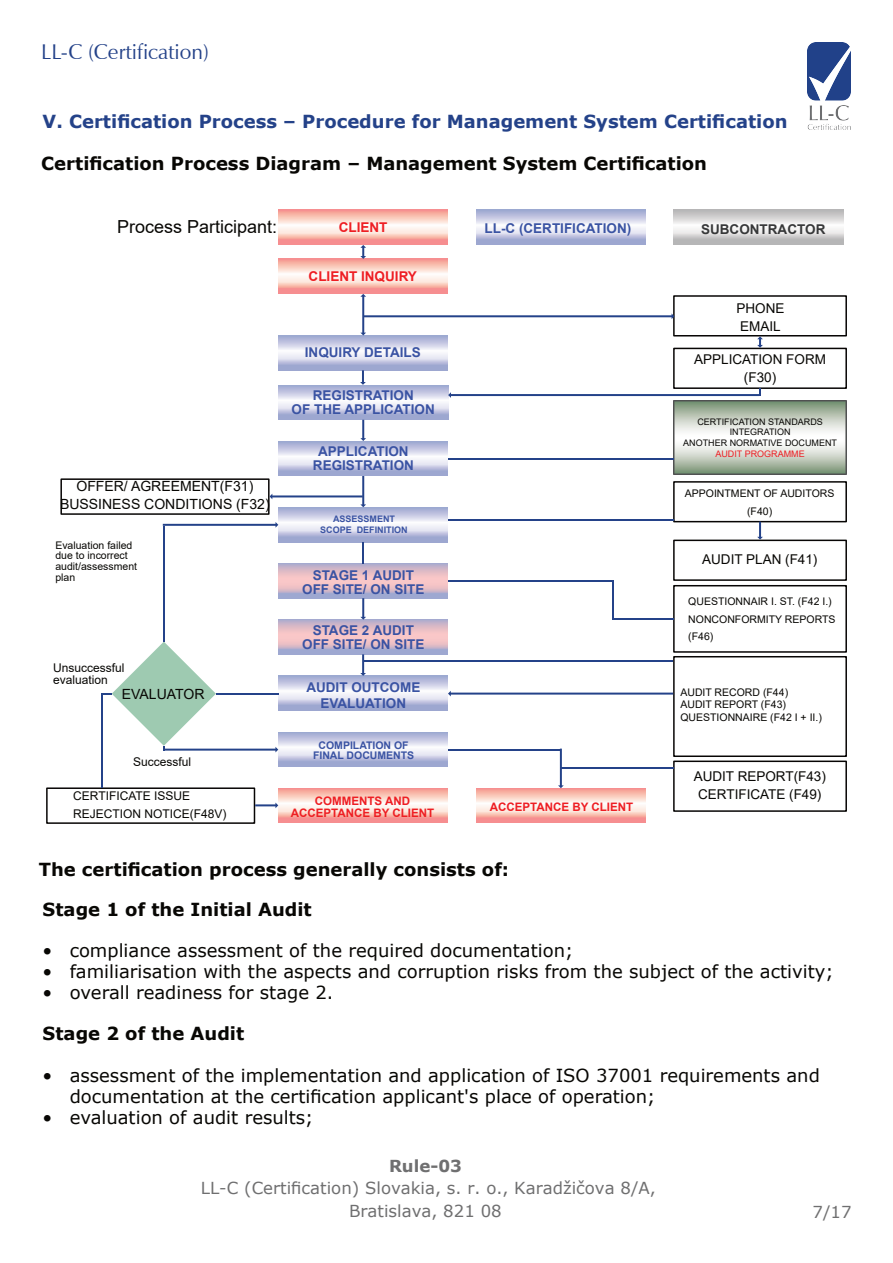
<style>
.page{position:relative;width:893px;height:1263px;background:#fff}
.page>*{position:absolute;margin:0;border:0;box-sizing:border-box;transform-origin:0 0}
.t1{font:21.3px "Zapf Humanist 601 BT";color:#244289}
.t2{font:18px/21px "Verdana";color:#080704}
.t3{font:700 18px "Verdana";color:#080704}
.t4{font:700 18px "Verdana";color:#244289}
.t5{font:18px "Arial";color:#080704}
.t6{font:16.5px/22.5px "Verdana";color:#6f6f70;text-align:center}
.t7{font:700 16.5px "Verdana";color:#6f6f70}
.t8{font:14.1px/17.5px "Arial";color:#080704;text-align:center}
.t9{font:700 13.5px/14px "Arial";color:#3a53a3;text-align:center}
.t10{font:13.5px/17.5px "Arial";color:#080704;text-align:center}
.t11{font:700 13.5px "Arial";color:#ee1e23}
.t12{font:700 13.5px "Arial";color:#373839}
.t13{font:12px/17.5px "Arial";color:#080704}
.t14{font:700 11.7px/12.1px "Arial";color:#ee1e23;text-align:center}
.t15{font:10.5px/17.5px "Arial";color:#080704}
.t16{font:700 10.5px/10.8px "Arial";color:#3a53a3;text-align:center}
.t17{font:9px/10.6px "Arial";color:#080704;text-align:center}
.t18{font:700 9px/10.6px "Arial";color:#3a53a3;text-align:center}
.t19{font:9px "Arial";color:#ee1e23}
</style>
<div class="page">
<img style="left:807px;top:42px;width:43px;height:87px">
<svg style="left:278px;top:210px;width:170px;height:35px;background:#f9c7bf"></svg>
<svg style="left:278px;top:259px;width:170px;height:34px;background:#f9c9c1"></svg>
<svg style="left:476px;top:210px;width:170px;height:35px"></svg>
<svg style="left:278px;top:336px;width:170px;height:34px"></svg>
<svg style="left:279px;top:385px;width:169px;height:35px"></svg>
<svg style="left:278px;top:441px;width:170px;height:35px"></svg>
<svg style="left:278px;top:507px;width:170px;height:35px"></svg>
<svg style="left:278px;top:676px;width:170px;height:34px"></svg>
<svg style="left:278px;top:732px;width:170px;height:35px"></svg>
<svg style="left:674px;top:210px;width:169px;height:35px"></svg>
<svg style="left:278px;top:788px;width:170px;height:35px;background:#f9c7bf"></svg>
<svg style="left:476px;top:788px;width:170px;height:35px;background:#f9c7bf"></svg>
<div style="left:673px;top:295px;width:174px;height:41px;border:2px solid #070504"></div>
<div style="left:673px;top:348px;width:174px;height:41px;border:2px solid #070504"></div>
<div style="left:673px;top:481px;width:174px;height:41px;border:2px solid #070504"></div>
<div style="left:673px;top:540px;width:174px;height:41px;border:2px solid #070504"></div>
<div style="left:673px;top:585px;width:174px;height:68px;border:2px solid #070504"></div>
<div style="left:673px;top:760px;width:174px;height:52px;border:2px solid #070504"></div>
<div style="left:46px;top:787px;width:209px;height:37px;border:2px solid #070504"></div>
<div style="left:60px;top:478px;width:210px;height:37px;border:2px solid #070504"></div>
<div style="left:673px;top:656px;width:174px;height:101px;border:2px solid #070504"></div>
<img style="left:673px;top:400px;width:174px;height:75px">
<svg style="left:360px;top:245px;width:6px;height:14px"></svg>
<svg style="left:757px;top:336px;width:6px;height:12px"></svg>
<svg style="left:757px;top:522px;width:6px;height:18px"></svg>
<svg style="left:360px;top:294px;width:314px;height:41px"></svg>
<svg style="left:448px;top:389px;width:313px;height:9px"></svg>
<hr style="left:448px;top:458px;width:226px;height:2px;background:#244289">
<svg style="left:360px;top:370px;width:6px;height:15px"></svg>
<svg style="left:360px;top:420px;width:6px;height:21px"></svg>
<svg style="left:269px;top:476px;width:97px;height:31px"></svg>
<hr style="left:362px;top:542px;width:2px;height:21px;background:#244289">
<svg style="left:163px;top:522px;width:115px;height:6px"></svg>
<hr style="left:163px;top:526px;width:2px;height:116px;background:#244289">
<svg style="left:360px;top:598px;width:6px;height:22px"></svg>
<hr style="left:613px;top:618px;width:61px;height:2px;background:#244289">
<svg style="left:360px;top:654px;width:6px;height:22px"></svg>
<hr style="left:448px;top:749px;width:113px;height:2px;background:#244289">
<hr style="left:561px;top:767px;width:112px;height:2px;background:#244289">
<svg style="left:448px;top:691px;width:225px;height:5px"></svg>
<hr style="left:363px;top:660px;width:310px;height:2px;background:#244289">
<hr style="left:448px;top:580px;width:165px;height:2px;background:#244289">
<hr style="left:612px;top:580px;width:2px;height:40px;background:#244289">
<hr style="left:449px;top:519px;width:225px;height:2px;background:#244289">
<svg style="left:558px;top:749px;width:6px;height:39px"></svg>
<svg style="left:255px;top:802px;width:23px;height:6px"></svg>
<hr style="left:101px;top:693px;width:2px;height:94px;background:#244289">
<svg style="left:103px;top:642px;width:175px;height:110px"></svg>
<p class="t1" style="left:41px;top:43px;width:169px">LL-C (Certification)</p>
<p class="t4" style="left:43px;top:114px;width:746px">V. Certification Process – Procedure for Management System Certification</p>
<p class="t3" style="left:41px;top:156px;width:667px">Certification Process Diagram – Management System Certification</p>
<p class="t5" style="left:117px;top:220px;width:162px">Process Participant:</p>
<p class="t8" style="left:60px;top:479px;width:211px">OFFER/ AGREEMENT(F31)<br>BUSSINESS CONDITIONS (F32)</p>
<p class="t15" style="left:55px;top:540px;width:83px;line-height:10.8px">Evaluation failed due to incorrect audit/assessment plan</p>
<p class="t13" style="left:53px;top:662px;width:73px;line-height:12.5px">Unsuccessful evaluation</p>
<p class="t8" style="left:122px;top:686px;width:84px">EVALUATOR</p>
<p class="t13" style="left:133px;top:754px;width:60px">Successful</p>
<p class="t13" style="left:73px;top:788px;width:155px">CERTIFICATE ISSUE<br>REJECTION NOTICE(F48V)</p>
<p class="t11" style="left:339px;top:222px;width:50px">CLIENT</p>
<p class="t11" style="left:309px;top:271px;width:110px">CLIENT INQUIRY</p>
<p class="t9" style="left:305px;top:347px;width:118px">INQUIRY DETAILS</p>
<p class="t9" style="left:292px;top:390px;width:145px">REGISTRATION<br>OF THE APPLICATION</p>
<p class="t9" style="left:313px;top:445px;width:102px">APPLICATION<br>REGISTRATION</p>
<p class="t18" style="left:320px;top:515px;width:89px">ASSESSMENT<br>SCOPE DEFINITION</p>
<p class="t9" style="left:302px;top:569px;width:124px">STAGE 1 AUDIT<br>OFF SITE/ ON SITE</p>
<p class="t9" style="left:302px;top:624px;width:124px">STAGE 2 AUDIT<br>OFF SITE/ ON SITE</p>
<p class="t9" style="left:306px;top:681px;width:115px;line-height:16px">AUDIT OUTCOME<br>EVALUATION</p>
<p class="t16" style="left:313px;top:740px;width:103px">COMPILATION OF<br>FINAL DOCUMENTS</p>
<p class="t9" style="left:485px;top:223px;width:148px">LL-C (CERTIFICATION)</p>
<p class="t12" style="left:701px;top:224px;width:126px">SUBCONTRACTOR</p>
<p class="t10" style="left:736px;top:301px;width:50px;text-align:left">PHONE<br>EMAIL</p>
<p class="t10" style="left:694px;top:352px;width:133px">APPLICATION FORM (F30)</p>
<p class="t17" style="left:683px;top:417px;width:155px">CERTIFICATION STANDARDS<br>INTEGRATION<br>ANOTHER NORMATIVE DOCUMENT</p>
<p class="t19" style="left:715px;top:450px;width:91px">AUDIT PROGRAMME</p>
<p class="t15" style="left:685px;top:485px;width:151px;text-align:center">APPOINTMENT OF AUDITORS (F40)</p>
<p class="t10" style="left:702px;top:552px;width:117px">AUDIT PLAN (F41)</p>
<p class="t15" style="left:688px;top:594px;width:149px">QUESTIONNAIR I. ST. (F42 I.)<br>NONCONFORMITY REPORTS (F46)</p>
<p class="t15" style="left:680px;top:687px;width:143px;line-height:12.5px">AUDIT RECORD (F44)<br>AUDIT REPORT (F43)<br>QUESTIONNAIRE (F42 I + II.)</p>
<p class="t14" style="left:291px;top:796px;width:145px">COMMENTS AND<br>ACCEPTANCE BY CLIENT</p>
<p class="t14" style="left:490px;top:801px;width:145px">ACCEPTANCE BY CLIENT</p>
<p class="t10" style="left:694px;top:769px;width:134px">AUDIT REPORT(F43)<br>CERTIFICATE (F49)</p>
<p class="t3" style="left:39px;top:862px;width:472px">The certification process generally consists of:</p>
<p class="t3" style="left:43px;top:902px;width:271px">Stage 1 of the Initial Audit</p>
<p class="t2" style="left:43px;top:942px;width:532px">• compliance assessment of the required documentation;</p>
<p class="t2" style="left:43px;top:963px;width:792px">• familiarisation with the aspects and corruption risks from the subject of the activity;</p>
<p class="t2" style="left:43px;top:983px;width:292px">• overall readiness for stage 2.</p>
<p class="t3" style="left:43px;top:1026px;width:203px">Stage 2 of the Audit</p>
<p class="t2" style="left:70px;top:1066px;width:752px;text-indent:-27px">• assessment of the implementation and application of ISO 37001 requirements and documentation at the certification applicant's place of operation;</p>
<p class="t2" style="left:43px;top:1108px;width:272px">• evaluation of audit results;</p>
<p class="t7" style="left:389px;top:1159px;width:74px">Rule-03</p>
<p class="t6" style="left:201px;top:1178px;width:457px">LL-C (Certification) Slovakia, s. r. o., Karadžičova 8/A,<br>Bratislava, 821 08</p>
<p class="t6" style="left:813px;top:1202px;width:40px">7/17</p>
</div>
